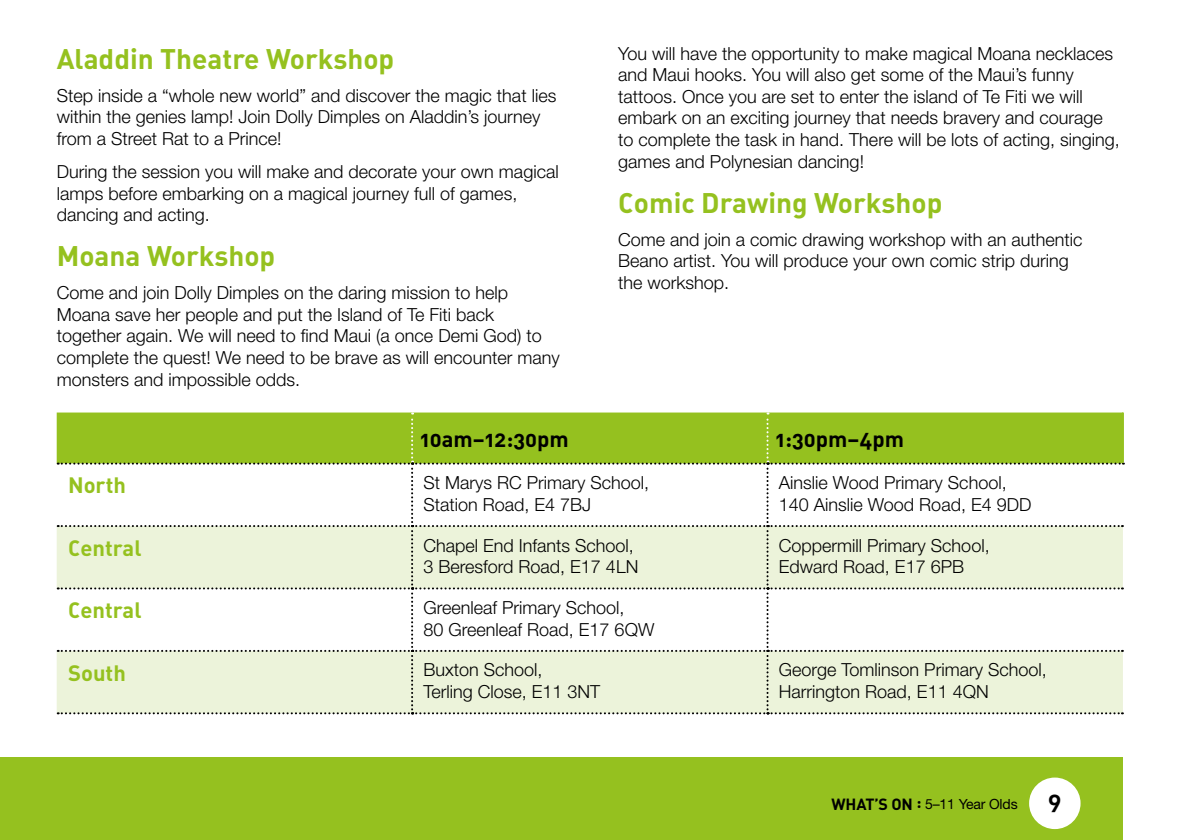
<style>
.page{position:relative;width:1191px;height:840px;background:#fff}
.page>*{position:absolute;margin:0;border:0;box-sizing:border-box;transform-origin:0 0}
.t1{font:28px "DIN Bold Alternate";color:#95c11f}
.t2{font:24px "DIN Bold Alternate";color:#000}
.t3{font:22px "DIN Bold Alternate";color:#95c11f}
.t4{font:22px "DIN Bold Alternate";color:#000}
.t5{font:300 18px/21.6px "Helvetica Neue LT";color:#000}
.t6{font:14px "Helvetica Neue LT";letter-spacing:-.01em;color:#000}
.s1{font-family:"DIN Bold Alternate";font-size:16px}
</style>
<div class="page">
<div style="left:0;top:757px;width:1123px;height:82px;background:#95c11f"></div>
<div style="left:1029px;top:777px;width:51px;height:51px;background:#fff;border-radius:50%"></div>
<svg style="left:58px;top:412px;width:1066px;height:302px"></svg>
<hr style="left:1122px;top:412px;width:2px;height:50px;background:#95c11f">
<h1 class="t1" style="left:57px;top:40px;width:339px">Aladdin Theatre Workshop</h1>
<p class="t5" style="left:57px;top:84px;width:501px">Step inside a “whole new world” and discover the magic that lies within the genies lamp! Join Dolly Dimples on Aladdin’s journey from a Street Rat to a Prince!</p>
<p class="t5" style="left:57px;top:160px;width:503px">During the session you will make and decorate your own magical lamps before embarking on a magical journey full of games, dancing and acting.</p>
<h1 class="t1" style="left:57px;top:237px;width:220px">Moana Workshop</h1>
<p class="t5" style="left:57px;top:281px;width:504px">Come and join Dolly Dimples on the daring mission to help Moana save her people and put the Island of Te Fiti back together again. We will need to find Maui (a once Demi God) to complete the quest! We need to be brave as will encounter many monsters and impossible odds.</p>
<p class="t5" style="left:618px;top:42px;width:503px">You will have the opportunity to make magical Moana necklaces and Maui hooks. You will also get some of the Maui’s funny tattoos. Once you are set to enter the island of Te Fiti we will embark on an exciting journey that needs bravery and courage to complete the task in hand. There will be lots of acting, singing, games and Polynesian dancing!</p>
<h1 class="t1" style="left:618px;top:184px;width:326px">Comic Drawing Workshop</h1>
<p class="t5" style="left:618px;top:228px;width:466px">Come and join a comic drawing workshop with an authentic<br>Beano artist. You will produce your own comic strip during the workshop.</p>
<p class="t4" style="left:420px;top:424px;width:150px">10am–12:30pm</p>
<p class="t4" style="left:775px;top:424px;width:130px">1:30pm–4pm</p>
<p class="t3" style="left:68px;top:470px;width:59px">North</p>
<p class="t5" style="left:423px;top:471px;width:227px">St Marys RC Primary School,<br>Station Road, E4 7BJ</p>
<p class="t5" style="left:779px;top:471px;width:254px">Ainslie Wood Primary School,<br>140 Ainslie Wood Road, E4 9DD</p>
<p class="t3" style="left:68px;top:533px;width:75px">Central</p>
<p class="t5" style="left:423px;top:533px;width:216px">Chapel End Infants School,<br>3 Beresford Road, E17 4LN</p>
<p class="t5" style="left:779px;top:533px;width:212px">Coppermill Primary School,<br>Edward Road, E17 6PB</p>
<p class="t3" style="left:68px;top:595px;width:75px">Central</p>
<p class="t5" style="left:423px;top:596px;width:232px">Greenleaf Primary School,<br>80 Greenleaf Road, E17 6QW</p>
<p class="t3" style="left:68px;top:657px;width:59px">South</p>
<p class="t5" style="left:423px;top:658px;width:178px">Buxton School,<br>Terling Close, E11 3NT</p>
<p class="t5" style="left:779px;top:658px;width:269px">George Tomlinson Primary School,<br>Harrington Road, E11 4QN</p>
<p class="t6" style="left:831px;top:795px;width:188px"><span class="s1">WHAT’S ON :</span> 5–11 Year Olds</p>
<h2 class="t2" style="left:1048px;top:784px;width:15px">9</h2>
</div>
